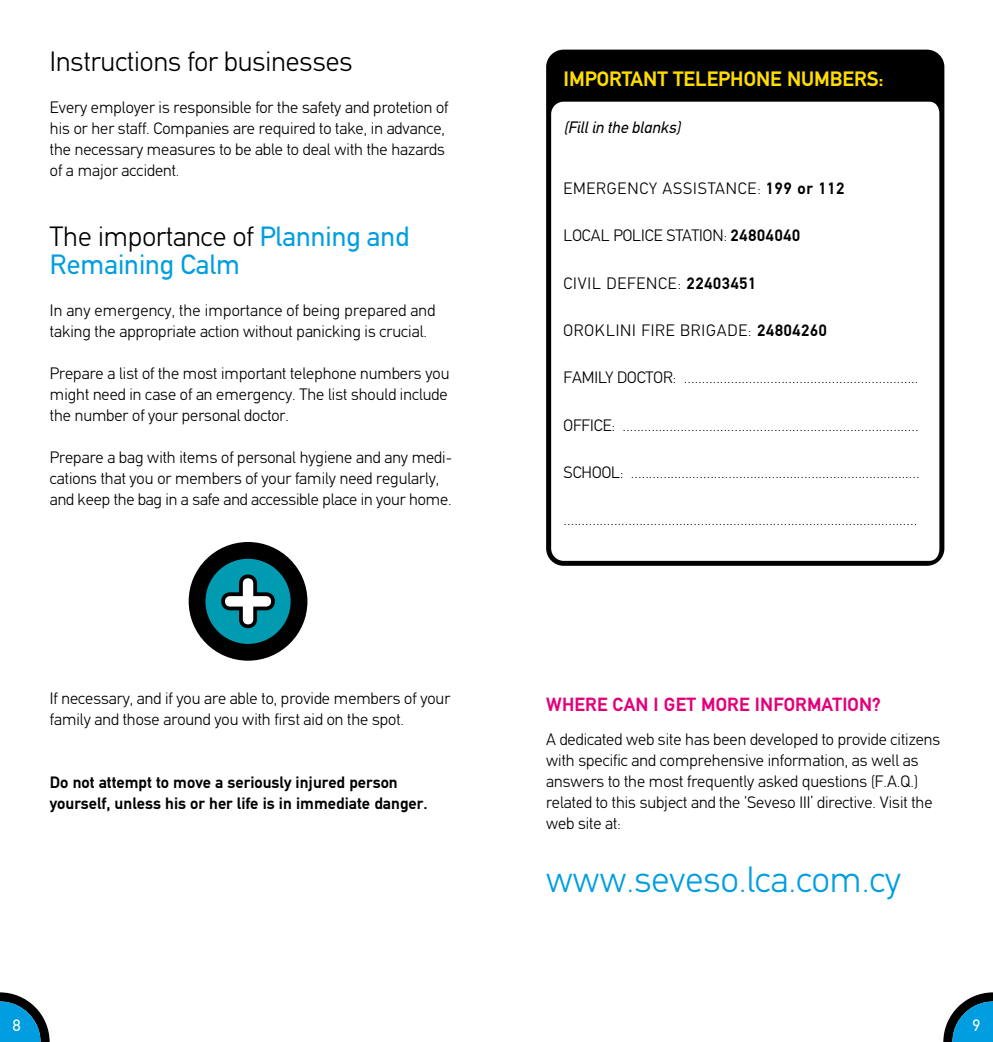
<style>
.page{position:relative;width:993px;height:1042px;background:#fff}
.page>*{position:absolute;margin:0;border:0;box-sizing:border-box;transform-origin:0 0}
.t1{font:300 36.75px "PF Din Text";color:#009ee0}
.t2{font:28px/28px "PF Din Text";color:#009ee0}
.t3{font:300 28px "PF Din Text";color:#000}
.t4{font:700 21px "PF Din Text";color:#fd0}
.t5{font:700 19.25px "PF Din Text";letter-spacing:.01em;color:#e2007a}
.t6{font:300 16.62px/21px "PF Din Text";color:#000}
.t7{font:700 16.62px/21px "PF Din Text";color:#000}
.t8{font:300 16.62px "PF Din Text";letter-spacing:.05em;color:#000}
.t9{font:italic 16.62px "PF Din Text";color:#000}
.t10{font:16.62px "PF Din Text";color:#fff}
.s1{font-weight:300;color:#000}
.s2{font-weight:700}
</style>
<div class="page">
<svg style="left:0;top:992px;width:50px;height:50px"></svg>
<svg style="left:943px;top:992px;width:49px;height:50px"></svg>
<svg style="left:200px;top:553px;width:96px;height:96px"></svg>
<div style="left:189px;top:542px;width:118px;height:119px;border:23px solid #000;border-radius:50%"></div>
<div style="left:206px;top:560px;width:83px;height:83px;background:#009ab1;border-radius:50%"></div>
<div style="left:205px;top:559px;width:85px;height:85px;border:2px solid #009ab1;border-radius:50%"></div>
<svg style="left:217px;top:571px;width:61px;height:61px"></svg>
<div style="left:546px;top:50px;width:398px;height:516px;background:#000;border-radius:17px"></div>
<div style="left:551px;top:102px;width:388px;height:459px;background:#fff"></div>
<h2 class="t3" style="left:50px;top:44px;width:304px">Instructions for businesses</h2>
<p class="t6" style="left:50px;top:96px;width:400px">Every employer is responsible for the safety and protetion of his or her staff. Companies are required to take, in advance, the necessary measures to be able to deal with the hazards of a major accident.</p>
<h2 class="t2" style="left:50px;top:222px;width:360px"><span class="s1">The importance of</span> Planning and<br>Remaining Calm</h2>
<p class="t6" style="left:50px;top:299px;width:386px">In any emergency, the importance of being prepared and taking the appropriate action without panicking is crucial.</p>
<p class="t6" style="left:50px;top:362px;width:401px;text-align:justify">Prepare a list of the most important telephone numbers you might need in case of an emergency. The list should include the number of your personal doctor.</p>
<p class="t6" style="left:50px;top:446px;width:403px">Prepare a bag with items of personal hygiene and any medi&shy;cations that you or members of your family need regularly, and keep the bag in a safe and accessible place in your home.</p>
<p class="t6" style="left:50px;top:688px;width:401px">If necessary, and if you are able to, provide members of your family and those around you with first aid on the spot.</p>
<p class="t7" style="left:50px;top:772px;width:379px">Do not attempt to move a seriously injured person yourself, unless his or her life is in immediate danger.</p>
<p class="t4" style="left:563px;top:66px;width:322px">IMPORTANT TELEPHONE NUMBERS:</p>
<p class="t9" style="left:563px;top:118px;width:118px">(Fill in the blanks)</p>
<p class="t8" style="left:563px;top:179px;width:282px">EMERGENCY ASSISTANCE: <span class="s2">199 or 112</span></p>
<p class="t6" style="left:563px;top:225px;width:238px">LOCAL POLICE STATION: <span class="s2">24804040</span></p>
<p class="t8" style="left:563px;top:273px;width:194px">CIVIL DEFENCE: <span class="s2">22403451</span></p>
<p class="t8" style="left:563px;top:320px;width:265px">OROKLINI FIRE BRIGADE: <span class="s2">24804260</span></p>
<p class="t6" style="left:563px;top:367px;width:356px">FAMILY DOCTOR: .................................................................</p>
<p class="t6" style="left:563px;top:414px;width:356px">OFFICE: ..................................................................................</p>
<p class="t6" style="left:563px;top:462px;width:357px">SCHOOL: ................................................................................</p>
<p class="t6" style="left:563px;top:509px;width:355px">..................................................................................................</p>
<p class="t5" style="left:546px;top:693px;width:336px">WHERE CAN I GET MORE INFORMATION?</p>
<p class="t6" style="left:546px;top:728px;width:395px">A dedicated web site has been developed to provide citizens with specific and comprehensive information, as well as answers to the most frequently asked questions (F.A.Q.) related to this subject and the ‘Seveso III’ directive. Visit the web site at:</p>
<h1 class="t1" style="left:546px;top:857px;width:356px">www.seveso.lca.com.cy</h1>
<p class="t10" style="left:13px;top:1015px;width:9px">8</p>
<p class="t10" style="left:972px;top:1015px;width:9px">9</p>
</div>
